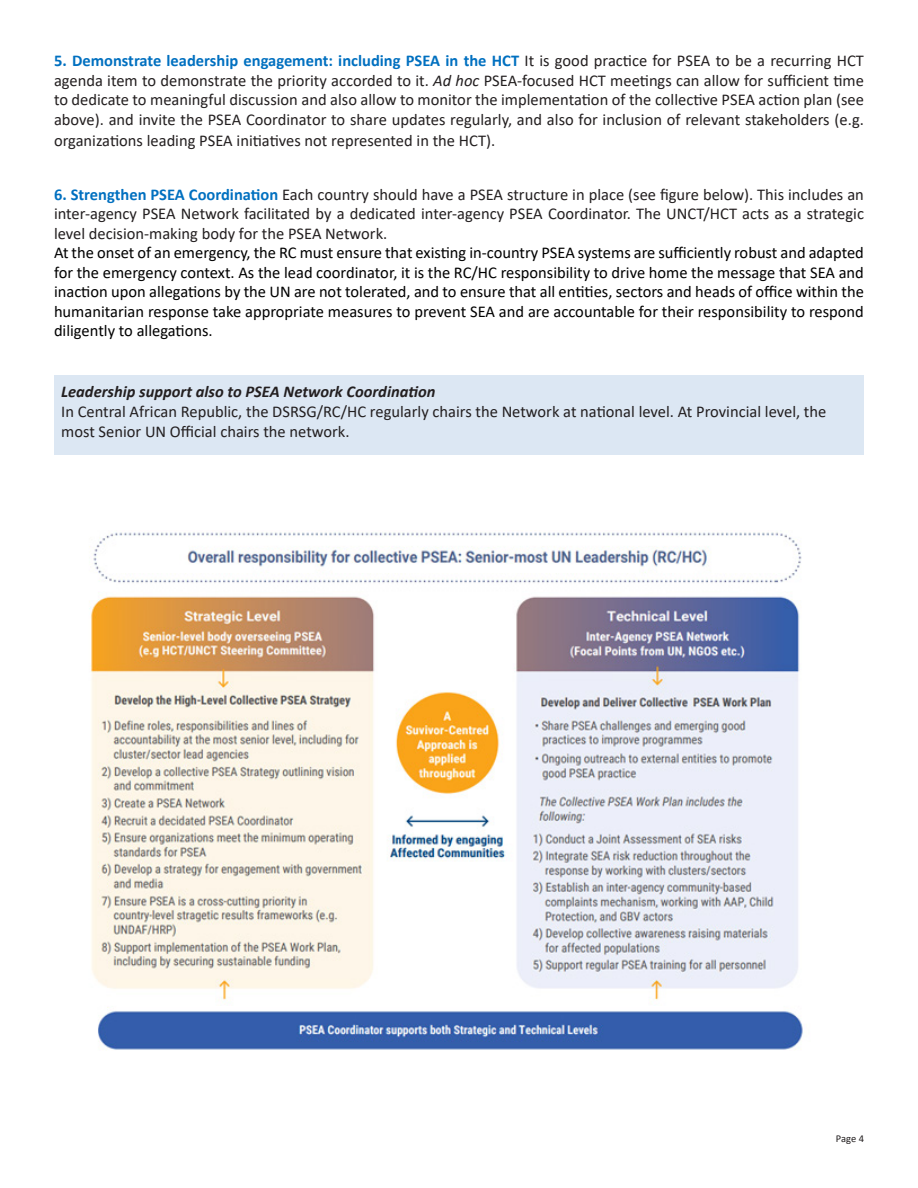
<style>
.page{position:relative;width:918px;height:1188px;background:#fff}
.page>*{position:absolute;margin:0;border:0;box-sizing:border-box;transform-origin:0 0}
.t1{font:16.5px/19.5px "Calibri";color:#231f20;text-align:justify}
.t2{font:16.5px/19.5px "Calibri";color:#000;text-align:justify}
.t3{font:italic 700 16.5px "Calibri";color:#231f20}
.t4{font:10.5px "Calibri";color:#231f20}
.s1{font-weight:700;color:#0070c0}
.s2{font-style:italic}
</style>
<div class="page">
<img style="left:89px;top:532px;width:714px;height:518px">
<div style="left:55px;top:375px;width:809px;height:80px;background:#dce7f3"></div>
<p class="t1" style="left:54px;top:51px;width:812px"><span class="s1">5. Demonstrate leadership engagement: including PSEA in the HCT</span> It is good practice for PSEA to be a recurring HCT agenda item to demonstrate the priority accorded to it. <span class="s2">Ad hoc</span> PSEA-focused HCT meetings can allow for sufficient time to dedicate to meaningful discussion and also allow to monitor the implementation of the collective PSEA action plan (see above). and invite the PSEA Coordinator to share updates regularly, and also for inclusion of relevant stakeholders (e.g.</p>
<p class="t1" style="left:54px;top:131px;width:443px">organizations leading PSEA initiatives not represented in the HCT).</p>
<p class="t1" style="left:54px;top:184px;width:812px"><span class="s1">6. Strengthen PSEA Coordination</span> Each country should have a PSEA structure in place (see figure below). This includes an inter-agency PSEA Network facilitated by a dedicated inter-agency PSEA Coordinator. The UNCT/HCT acts as a strategic level decision-making body for the PSEA Network.</p>
<p class="t2" style="left:54px;top:243px;width:812px">At the onset of an emergency, the RC must ensure that existing in-country PSEA systems are sufficiently robust and adapted for the emergency context. As the lead coordinator, it is the RC/HC responsibility to drive home the message that SEA and inaction upon allegations by the UN are not tolerated, and to ensure that all entities, sectors and heads of office within the humanitarian response take appropriate measures to prevent SEA and are accountable for their responsibility to respond diligently to allegations.</p>
<p class="t3" style="left:61px;top:380px;width:376px">Leadership support also to PSEA Network Coordination</p>
<p class="t1" style="left:61px;top:401px;width:767px">In Central African Republic, the DSRSG/RC/HC regularly chairs the Network at national level. At Provincial level, the most Senior UN Official chairs the network.</p>
<p class="t4" style="left:836px;top:1131px;width:30px">Page 4</p>
</div>
